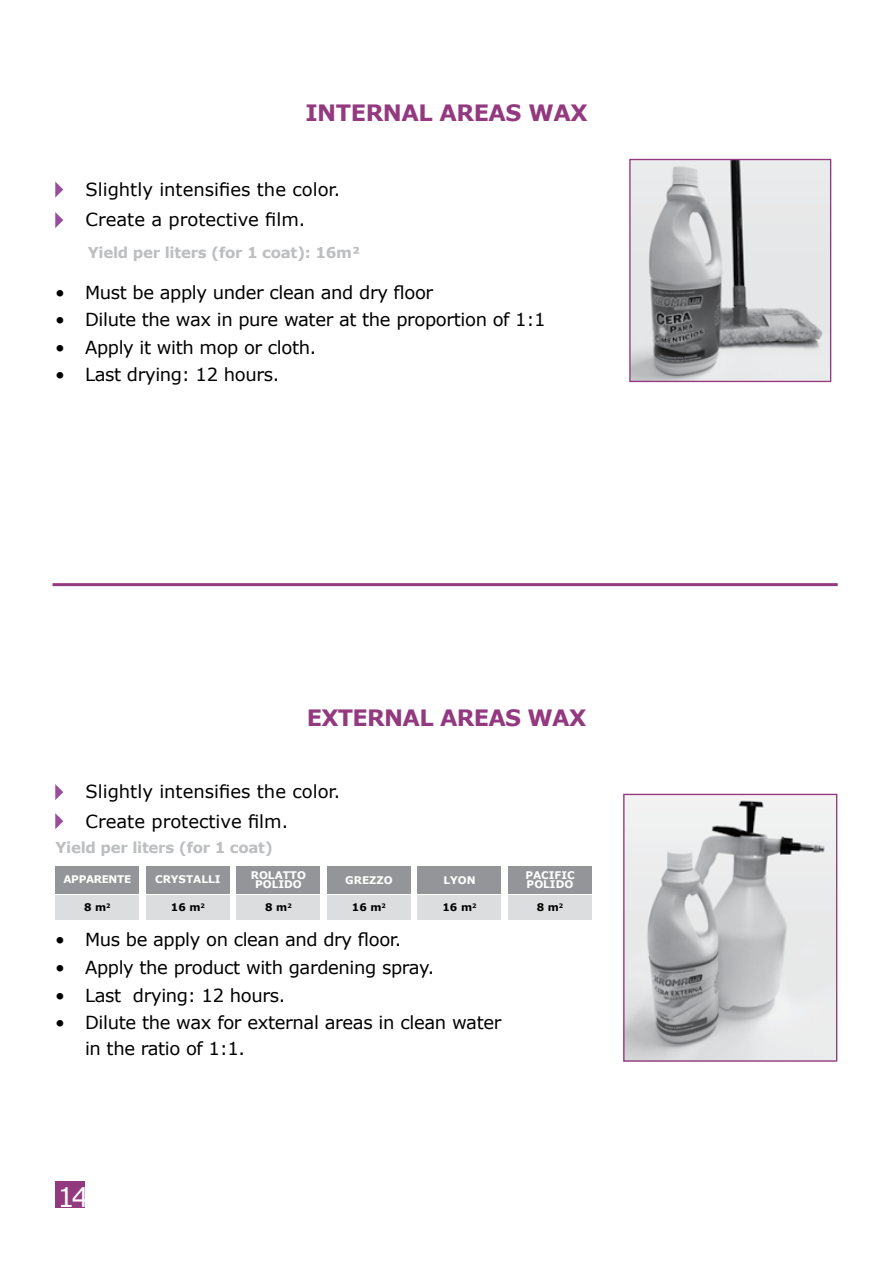
<style>
.page{position:relative;width:893px;height:1263px;background:#fff}
.page>*{position:absolute;margin:0;border:0;box-sizing:border-box;transform-origin:0 0}
.t1{font:27px "Verdana";color:#fff}
.t2{font:700 22.5px "Verdana";letter-spacing:-.03em;color:#93397f}
.t3{font:18px/25.5px "Verdana";letter-spacing:-.02em;color:#000}
.t4{font:18px/29.7px "Verdana";color:#000}
.t5{font:700 15px "Verdana";letter-spacing:-.02em;color:#bcbec0}
.t6{font:700 10.5px/9px "Verdana";color:#fff}
.t7{font:700 10.5px "Verdana";color:#000}
.t8{font:700 10.5px "Verdana";letter-spacing:-.03em;color:#fff}
</style>
<div class="page">
<div style="left:55px;top:1181px;width:30px;height:27px;background:#93397f"></div>
<hr style="left:53px;top:583px;width:785px;height:3px;background:#93397f">
<svg style="left:55px;top:182px;width:8px;height:16px"></svg>
<svg style="left:55px;top:212px;width:8px;height:16px"></svg>
<img style="left:631px;top:161px;width:198px;height:219px">
<div style="left:629px;top:159px;width:202px;height:223px;border:1px solid #93397f"></div>
<svg style="left:55px;top:784px;width:8px;height:16px"></svg>
<svg style="left:55px;top:813px;width:8px;height:16px"></svg>
<img style="left:625px;top:796px;width:210px;height:264px">
<div style="left:623px;top:794px;width:214px;height:268px;border:1px solid #93397f"></div>
<div style="left:146px;top:866px;width:84px;height:27px;background:#939598"></div>
<div style="left:146px;top:895px;width:84px;height:24px;background:#dcddde"></div>
<div style="left:56px;top:866px;width:83px;height:27px;background:#939598"></div>
<div style="left:56px;top:895px;width:83px;height:24px;background:#dcddde"></div>
<div style="left:327px;top:866px;width:84px;height:27px;background:#939598"></div>
<div style="left:327px;top:895px;width:84px;height:24px;background:#dcddde"></div>
<div style="left:418px;top:866px;width:83px;height:27px;background:#939598"></div>
<div style="left:418px;top:895px;width:83px;height:24px;background:#dcddde"></div>
<div style="left:508px;top:866px;width:84px;height:27px;background:#939598"></div>
<div style="left:508px;top:895px;width:84px;height:24px;background:#dcddde"></div>
<div style="left:237px;top:866px;width:83px;height:27px;background:#939598"></div>
<div style="left:237px;top:895px;width:83px;height:24px;background:#dcddde"></div>
<p class="t2" style="left:305px;top:97px;width:284px">inTERNAL AREAS WAX</p>
<p class="t4" style="left:86px;top:174px;width:256px">Slightly intensifies the color.<br>Create a protective film.</p>
<p class="t5" style="left:88px;top:242px;width:274px">Yield per liters (for 1 coat): 16m²</p>
<p class="t3" style="left:55px;top:279px;width:380px">• Must be apply under clean and dry floor</p>
<p class="t3" style="left:55px;top:307px;width:492px">• Dilute the wax in pure water at the proportion of 1:1</p>
<p class="t3" style="left:55px;top:334px;width:263px">• Apply it with mop or cloth.</p>
<p class="t3" style="left:55px;top:362px;width:226px">• Last drying: 12 hours.</p>
<p class="t2" style="left:307px;top:702px;width:281px">EXTERNAL AREAS WAX</p>
<p class="t4" style="left:86px;top:777px;width:256px">Slightly intensifies the color.<br>Create protective film.</p>
<p class="t5" style="left:56px;top:837px;width:219px">Yield per liters (for 1 coat)</p>
<p class="t8" style="left:63px;top:872px;width:69px">APPARENTE</p>
<p class="t7" style="left:84px;top:900px;width:28px">8 m<sup>2</sup></p>
<p class="t6" style="left:155px;top:875px;width:67px">CRYSTALLI</p>
<p class="t7" style="left:171px;top:900px;width:35px">16 m<sup>2</sup></p>
<p class="t6" style="left:251px;top:871px;width:9px">rol</p>
<p class="t6" style="left:275px;top:871px;width:17px">atto</p>
<p class="t6" style="left:255px;top:880px;width:9px">polido</p>
<p class="t7" style="left:265px;top:900px;width:28px">8 m<sup>2</sup></p>
<p class="t6" style="left:345px;top:875px;width:9px">grezzo</p>
<p class="t7" style="left:352px;top:900px;width:35px">16 m<sup>2</sup></p>
<p class="t6" style="left:443px;top:875px;width:9px">lyon</p>
<p class="t7" style="left:442px;top:900px;width:35px">16 m<sup>2</sup></p>
<p class="t3" style="left:55px;top:927px;width:347px">• Mus be apply on clean and dry floor.</p>
<p class="t3" style="left:55px;top:954px;width:381px">• Apply the product with gardening spray.</p>
<p class="t3" style="left:55px;top:982px;width:231px">• Last drying: 12 hours.</p>
<p class="t3" style="left:85px;top:1010px;width:418px;text-indent:-30px">• Dilute the wax for external areas in clean water in the ratio of 1:1.</p>
<p class="t6" style="left:525px;top:871px;width:51px">Paci fic polido</p>
<p class="t7" style="left:537px;top:900px;width:28px">8 m<sup>2</sup></p>
<h1 class="t1" style="left:57px;top:1178px;width:33px">14</h1>
</div>
